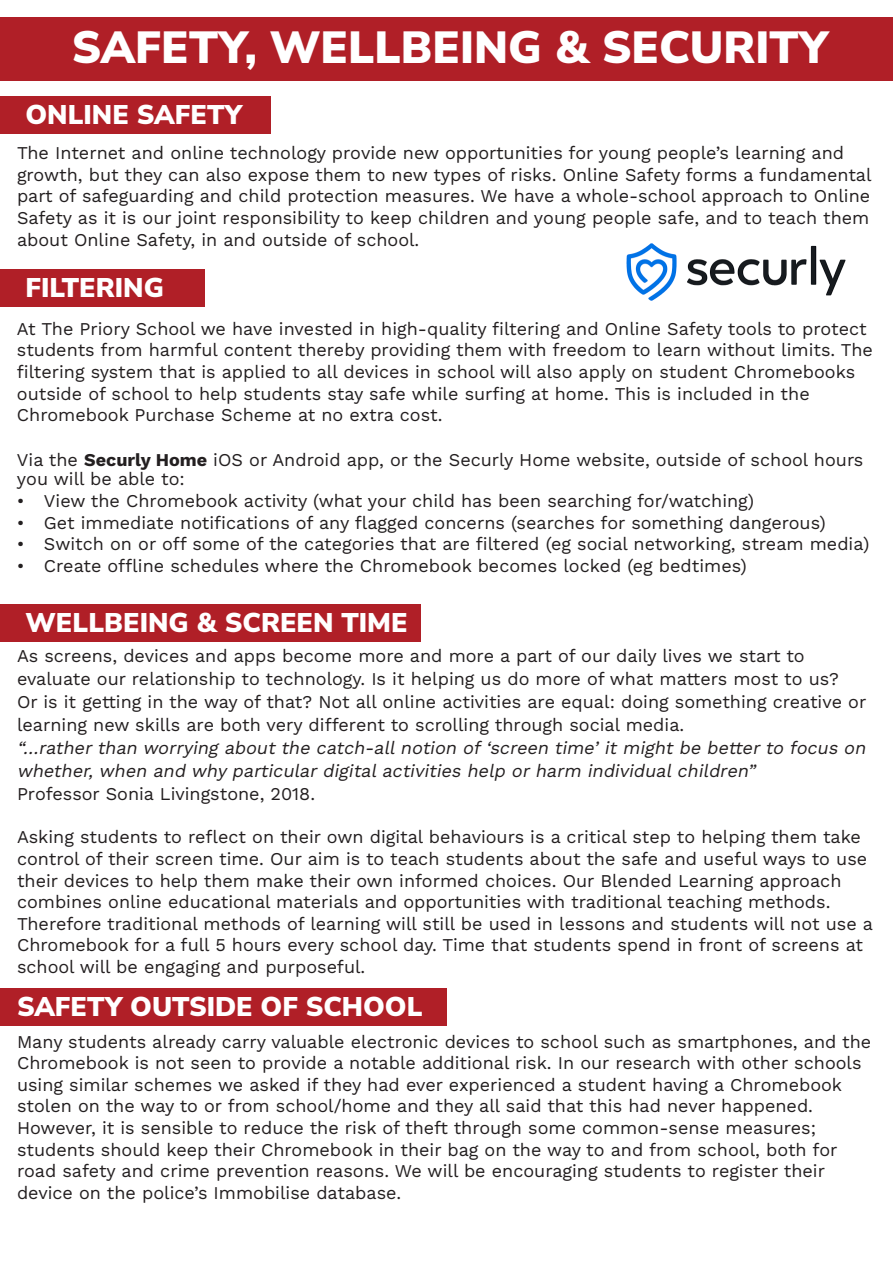
<style>
.page{position:relative;width:893px;height:1263px;background:#fff}
.page>*{position:absolute;margin:0;border:0;box-sizing:border-box;transform-origin:0 0}
.t1{font:900 45px "Nunito Sans";color:#fff}
.t2{font:900 27px "Nunito Sans";color:#fff}
.t3{font:18px/21.6px "Work Sans";color:#231f20}
.t4{font:italic 18px/23.1px "Work Sans";color:#231f20}
.s1{font-weight:700}
</style>
<div class="page">
<div style="left:0;top:17px;width:893px;height:64px;background:#b01f27"></div>
<div style="left:0;top:96px;width:270px;height:38px;background:#b01f27"></div>
<div style="left:0;top:269px;width:204px;height:38px;background:#b01f27"></div>
<div style="left:0;top:604px;width:421px;height:37px;background:#b01f27"></div>
<div style="left:0;top:988px;width:446px;height:38px;background:#b01f27"></div>
<img style="left:626px;top:244px;width:219px;height:57px">
<h1 class="t1" style="left:72px;top:17px;width:758px">SAFETY, WELLBEING &amp; SECURITY</h1>
<h2 class="t2" style="left:26px;top:97px;width:218px">ONLINE SAFETY</h2>
<p class="t3" style="left:17px;top:142px;width:856px">The Internet and online technology provide new opportunities for young people’s learning and growth, but they can also expose them to new types of risks. Online Safety forms a fundamental part of safeguarding and child protection measures. We have a whole-school approach to Online Safety as it is our joint responsibility to keep children and young people safe, and to teach them about Online Safety, in and outside of school.</p>
<h2 class="t2" style="left:26px;top:270px;width:140px">FILTERING</h2>
<p class="t3" style="left:17px;top:318px;width:858px">At The Priory School we have invested in high-quality filtering and Online Safety tools to protect students from harmful content thereby providing them with freedom to learn without limits. The filtering system that is applied to all devices in school will also apply on student Chromebooks outside of school to help students stay safe while surfing at home. This is included in the Chromebook Purchase Scheme at no extra cost.</p>
<p class="t3" style="left:17px;top:450px;width:848px;line-height:19.5px">Via the <span class="s1">Securly Home</span> iOS or Android app, or the Securly Home website, outside of school hours you will be able to:</p>
<p class="t3" style="left:17px;top:490px;width:739px">• View the Chromebook activity (what your child has been searching for/watching)</p>
<p class="t3" style="left:17px;top:512px;width:810px">• Get immediate notifications of any flagged concerns (searches for something dangerous)</p>
<p class="t3" style="left:17px;top:533px;width:854px">• Switch on or off some of the categories that are filtered (eg social networking, stream media)</p>
<p class="t3" style="left:17px;top:555px;width:731px">• Create offline schedules where the Chromebook becomes locked (eg bedtimes)</p>
<h2 class="t2" style="left:26px;top:604px;width:384px">WELLBEING &amp; SCREEN TIME</h2>
<p class="t3" style="left:17px;top:644px;width:851px;line-height:23.1px">As screens, devices and apps become more and more a part of our daily lives we start to evaluate our relationship to technology. Is it helping us do more of what matters most to us?<br>Or is it getting in the way of that? Not all online activities are equal: doing something creative or learning new skills are both very different to scrolling through social media.</p>
<p class="t4" style="left:17px;top:736px;width:854px">“…rather than worrying about the catch-all notion of ‘screen time’ it might be better to focus on whether, when and why particular digital activities help or harm individual children”</p>
<p class="t3" style="left:17px;top:783px;width:300px">Professor Sonia Livingstone, 2018.</p>
<p class="t3" style="left:17px;top:826px;width:857px">Asking students to reflect on their own digital behaviours is a critical step to helping them take control of their screen time. Our aim is to teach students about the safe and useful ways to use their devices to help them make their own informed choices. Our Blended Learning approach combines online educational materials and opportunities with traditional teaching methods.<br>Therefore traditional methods of learning will still be used in lessons and students will not use a Chromebook for a full 5 hours every school day. Time that students spend in front of screens at school will be engaging and purposeful.</p>
<h2 class="t2" style="left:17px;top:989px;width:407px">SAFETY OUTSIDE OF SCHOOL</h2>
<p class="t3" style="left:17px;top:1031px;width:856px">Many students already carry valuable electronic devices to school such as smartphones, and the Chromebook is not seen to provide a notable additional risk. In our research with other schools using similar schemes we asked if they had ever experienced a student having a Chromebook stolen on the way to or from school/home and they all said that this had never happened.<br>However, it is sensible to reduce the risk of theft through some common-sense measures; students should keep their Chromebook in their bag on the way to and from school, both for road safety and crime prevention reasons. We will be encouraging students to register their device on the police’s Immobilise database.</p>
</div>
